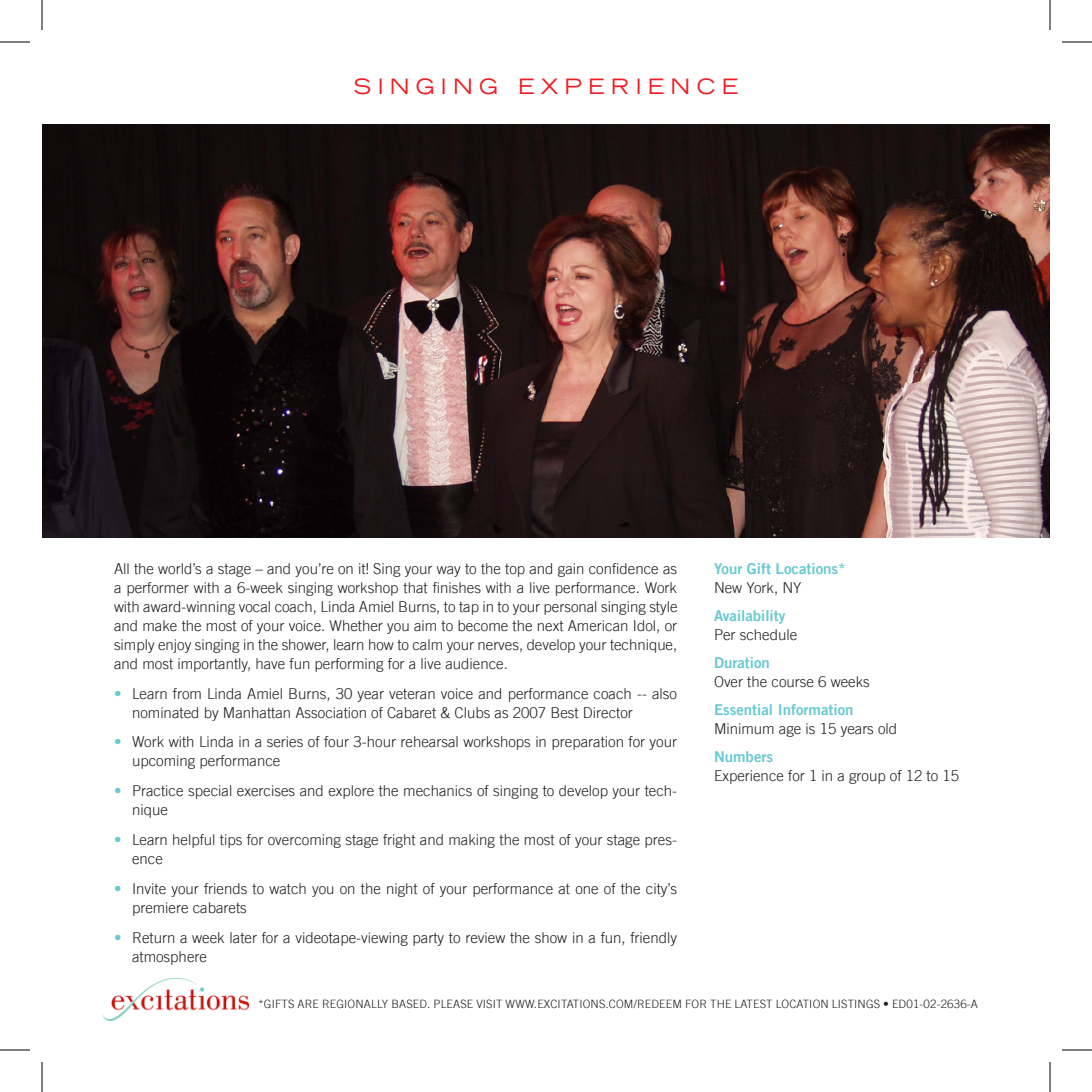
<style>
.page{position:relative;width:1092px;height:1092px;background:#fff}
.page>*{position:absolute;margin:0;border:0;box-sizing:border-box;transform-origin:0 0}
.Head{font:expanded 21px "Trade Gothic LT";letter-spacing:.3em;color:#ee1d23}
.t1{font:300 15px/19px "Trade Gothic LT";color:#231f20}
.t2{font:15px/19px "Trade Gothic LT Bold Two";color:#67c9cf}
.t3{font:300 15px "Trade Gothic LT";color:#67c9cf}
.t4{font:300 11.6px "Trade Gothic LT";letter-spacing:.015em;color:#231f20}
.s1{font-family:"Trade Gothic LT";font-weight:300;color:#231f20}
.s2{font-family:"Trade Gothic LT Bold Two";font-weight:400;color:#67c9cf}
</style>
<div class="page">
<img style="left:102px;top:978px;width:147px;height:42px">
<img style="left:42px;top:124px;width:1008px;height:414px">
<hr style="left:0;top:42px;width:30px;height:1px;background:#000">
<hr style="left:1062px;top:42px;width:30px;height:1px;background:#000">
<hr style="left:0;top:1050px;width:30px;height:1px;background:#000">
<hr style="left:1062px;top:1050px;width:30px;height:1px;background:#000">
<hr style="left:42px;top:0;width:1px;height:30px;background:#000">
<hr style="left:42px;top:1062px;width:1px;height:30px;background:#000">
<hr style="left:1050px;top:0;width:1px;height:30px;background:#000">
<hr style="left:1050px;top:1062px;width:1px;height:30px;background:#000">
<p class="Head" style="left:354px;top:72px;width:383px">SINGING EXPE RIE NCE</p>
<p class="t1" style="left:114px;top:559px;width:565px;text-align:justify">All the world’s a stage – and you’re on it! Sing your way to the top and gain confidence as a performer with a 6-week singing workshop that finishes with a live performance. Work with award-winning vocal coach, Linda Amiel Burns, to tap in to your personal singing style and make the most of your voice. Whether you aim to become the next American Idol, or simply enjoy singing in the shower, learn how to calm your nerves, develop your technique, and most importantly, have fun performing for a live audience.</p>
<p class="t1" style="left:132px;top:684px;width:547px">Learn from Linda Amiel Burns, 30 year veteran voice and performance coach -- also nominated by Manhattan Association of Cabaret &amp; Clubs as 2007 Best Director</p>
<p class="t1" style="left:132px;top:732px;width:547px">Work with Linda in a series of four 3-hour rehearsal workshops in preparation for your upcoming performance</p>
<p class="t1" style="left:132px;top:781px;width:547px">Practice special exercises and explore the mechanics of singing to develop your tech&shy;nique</p>
<p class="t1" style="left:132px;top:830px;width:547px">Learn helpful tips for overcoming stage fright and making the most of your stage pres&shy;ence</p>
<p class="t1" style="left:132px;top:879px;width:547px">Invite your friends to watch you on the night of your performance at one of the city’s premiere cabarets</p>
<p class="t1" style="left:132px;top:928px;width:547px">Return a week later for a videotape-viewing party to review the show in a fun, friendly atmosphere</p>
<p class="t3" style="left:114px;top:684px;width:9px">•</p>
<p class="t3" style="left:114px;top:733px;width:9px">•</p>
<p class="t3" style="left:114px;top:782px;width:9px">•</p>
<p class="t3" style="left:114px;top:831px;width:9px">•</p>
<p class="t3" style="left:114px;top:880px;width:9px">•</p>
<p class="t3" style="left:114px;top:928px;width:9px">•</p>
<p class="t2" style="left:714px;top:559px;width:133px">Your Gift Locations*<br><span class="s1">New York, NY</span></p>
<p class="t2" style="left:714px;top:606px;width:85px">Availability<br><span class="s1">Per schedule</span></p>
<p class="t1" style="left:714px;top:653px;width:157px"><span class="s2">Duration<br></span>Over the course 6 weeks</p>
<p class="t1" style="left:714px;top:700px;width:185px"><span class="s2">Essential Information<br></span>Minimum age is 15 years old</p>
<p class="t1" style="left:714px;top:747px;width:247px"><span class="s2">Numbers<br></span>Experience for 1 in a group of 12 to 15</p>
<p class="t4" style="left:258px;top:997px;width:48px">*Gi fts are</p>
<p class="t4" style="left:322px;top:997px;width:8px">regionally</p>
<p class="t4" style="left:391px;top:997px;width:8px">based</p>
<p class="t4" style="left:427px;top:997px;width:21px">. Please</p>
<p class="t4" style="left:476px;top:997px;width:40px">visit www</p>
<p class="t4" style="left:534px;top:997px;width:53px">.exci tations</p>
<p class="t4" style="left:606px;top:997px;width:12px">.com</p>
<p class="t4" style="left:634px;top:997px;width:150px">/REDEEM for the latest loca</p>
<p class="t4" style="left:803px;top:997px;width:14px">tion</p>
<p class="t4" style="left:832px;top:997px;width:30px">listings</p>
<p class="t4" style="left:883px;top:997px;width:96px">• ED01-02-2636-A</p>
</div>
